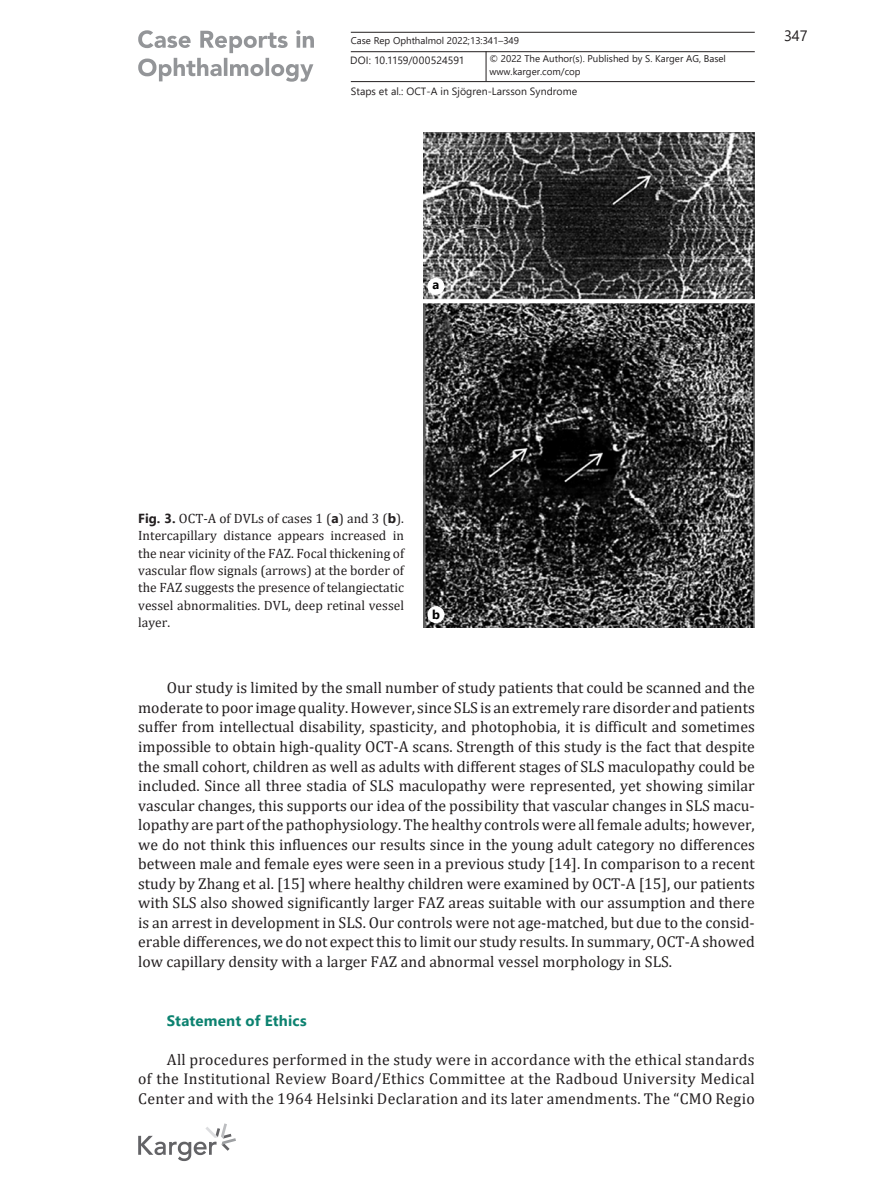
<style>
.page{position:relative;width:893px;height:1191px;background:#fff}
.page>*{position:absolute;margin:0;border:0;box-sizing:border-box;transform-origin:0 0}
.t1{font:15.75px/19.5px "Cambria";letter-spacing:.01em;color:#231f20;text-align:justify}
.t2{font:700 15px "Segoe UI";letter-spacing:.01em;color:#0c8270}
.t3{font:15px "Segoe UI";color:#231f20}
.t4{font:13.5px/17.4px "Cambria";color:#231f20;text-align:justify}
.t5{font:700 12.75px "Segoe UI";color:#000}
.t6{font:10.5px "Segoe UI";letter-spacing:.005em;color:#231f20}
.t7{font:9.75px "Segoe UI";color:#231f20}
.s1{font-family:"Segoe UI";font-weight:700;font-size:13.2px}
.s2{font-family:"Segoe UI";font-weight:700}
</style>
<div class="page">
<svg style="left:138px;top:30px;width:176px;height:52px"></svg>
<hr style="left:351px;top:51px;width:404px;height:1px;background:#231f20">
<hr style="left:351px;top:81px;width:404px;height:1px;background:#231f20">
<hr style="left:351px;top:32px;width:404px;height:1px;background:#231f20">
<hr style="left:486px;top:51px;width:1px;height:30px;background:#231f20">
<svg style="left:138px;top:1123px;width:98px;height:38px"></svg>
<img style="left:423px;top:133px;width:332px;height:494px">
<div style="left:427px;top:278px;width:17px;height:17px;background:#fff;border-radius:50%"></div>
<div style="left:427px;top:606px;width:17px;height:17px;background:#fff;border-radius:50%"></div>
<p class="t7" style="left:351px;top:31px;width:170px">Case Rep Ophthalmol 2022;13:341–349</p>
<p class="t6" style="left:350px;top:50px;width:116px">DOI: 10.1159/000524591</p>
<p class="t7" style="left:489px;top:50px;width:238px">© 2022 The Author(s). Published by S. Karger AG, Basel</p>
<p class="t7" style="left:489px;top:62px;width:93px">www.karger.com/cop</p>
<p class="t6" style="left:351px;top:81px;width:228px">Staps et al.: OCT-A in Sjögren-Larsson Syndrome</p>
<p class="t3" style="left:784px;top:22px;width:25px">347</p>
<p class="t5" style="left:432px;top:272px;width:8px">a</p>
<p class="t4" style="left:138px;top:509px;width:267px"><span class="s1">Fig. 3.</span> OCT-A of DVLs of cases 1 (<span class="s2">a</span>) and 3 (<span class="s2">b</span>).<br>Intercapillary distance appears increased in the near vicinity of the FAZ. Focal thickening of vascular flow signals (arrows) at the border of the FAZ suggests the presence of telangiectatic vessel abnormalities. DVL, deep retinal vessel layer.</p>
<p class="t5" style="left:432px;top:602px;width:9px">b</p>
<p class="t1" style="left:138px;top:678px;width:618px;text-indent:29px">Our study is limited by the small number of study patients that could be scanned and the moderate to poor image quality. However, since SLS is an extremely rare disorder and patients suffer from intellectual disability, spasticity, and photophobia, it is difficult and sometimes impossible to obtain high-quality OCT-A scans. Strength of this study is the fact that despite the small cohort, children as well as adults with different stages of SLS maculopathy could be included. Since all three stadia of SLS maculopathy were represented, yet showing similar vascular changes, this supports our idea of the possibility that vascular changes in SLS macu&shy;lopathy are part of the pathophysiology. The healthy controls were all female adults; however, we do not think this influences our results since in the young adult category no differences between male and female eyes were seen in a previous study [14]. In comparison to a recent study by Zhang et al. [15] where healthy children were examined by OCT-A [15], our patients with SLS also showed significantly larger FAZ areas suitable with our assumption and there is an arrest in development in SLS. Our controls were not age-matched, but due to the consid&shy;erable differences, we do not expect this to limit our study results. In summary, OCT-A showed low capillary density with a larger FAZ and abnormal vessel morphology in SLS.</p>
<p class="t2" style="left:167px;top:1006px;width:141px">Statement of Ethics</p>
<p class="t1" style="left:138px;top:1049px;width:618px;text-indent:29px">All procedures performed in the study were in accordance with the ethical standards of the Institutional Review Board/Ethics Committee at the Radboud University Medical Center and with the 1964 Helsinki Declaration and its later amendments. The “CMO Regio</p>
</div>
